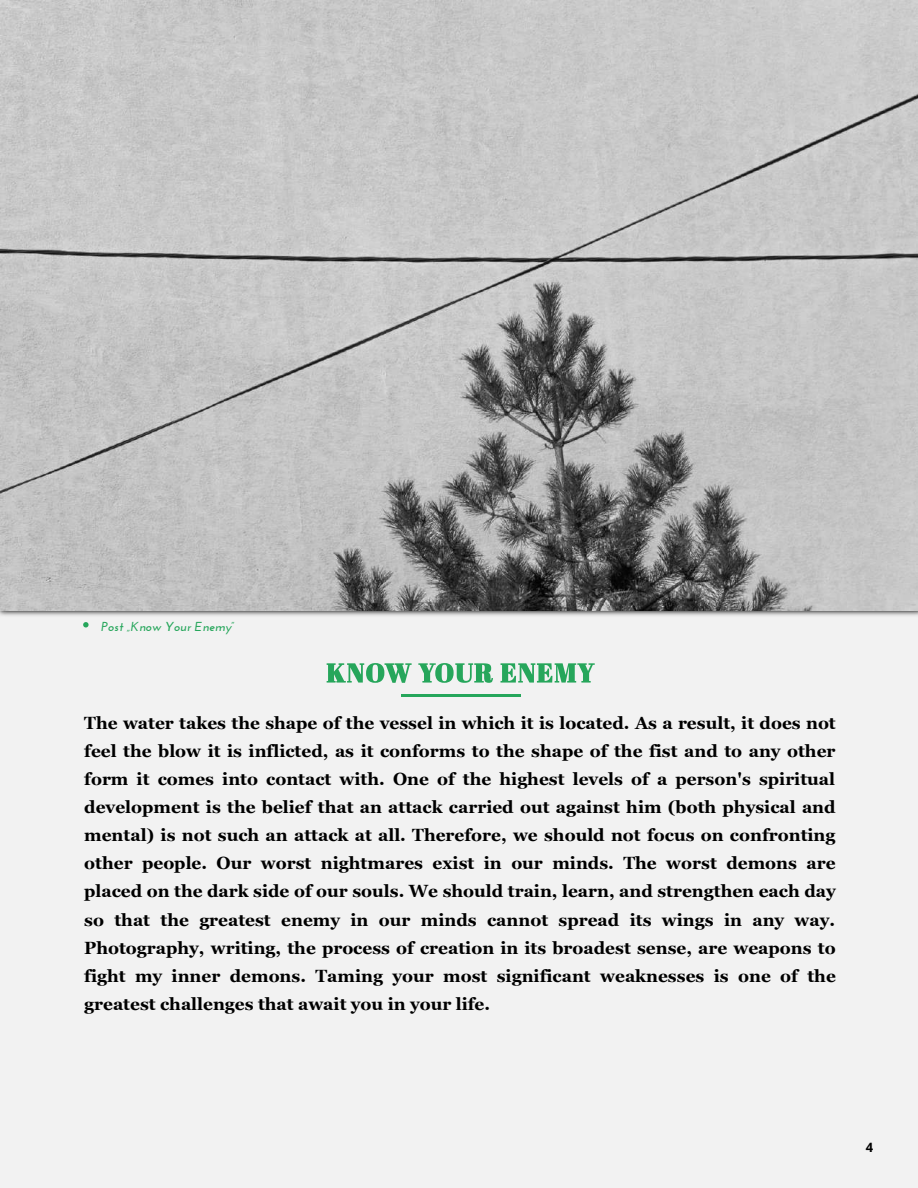
<style>
.page{position:relative;width:918px;height:1188px;background:#f2f2f2}
.page>*{position:absolute;margin:0;border:0;box-sizing:border-box;transform-origin:0 0}
.t1{font:700 17.25px/28px "Georgia";color:#000;text-align:justify}
.t2{font:italic 700 12.9px "Josefin Sans";color:#26a65b}
.t3{font:700 12.9px "Open Sans";color:#000}
</style>
<div class="page">
<svg style="left:83px;top:622px;width:6px;height:5px"></svg>
<svg style="left:327px;top:663px;width:268px;height:20px"></svg>
<hr style="left:401px;top:694px;width:80px;height:3px;background:#26a65b">
<hr style="left:481px;top:694px;width:40px;height:3px;background:#26a65b">
<svg style="left:0;top:610px;width:918px;height:6px"></svg>
<img style="left:0;top:0;width:918px;height:610px">
<p class="t2" style="left:102px;top:619px;width:135px">Post „Know Your Enemy”</p>
<p class="t1" style="left:84px;top:709px;width:753px">The water takes the shape of the vessel in which it is located. As a result, it does not feel the blow it is inflicted, as it conforms to the shape of the fist and to any other form it comes into contact with. One of the highest levels of a person's spiritual development is the belief that an attack carried out against him (both physical and mental) is not such an attack at all. Therefore, we should not focus on confronting other people. Our worst nightmares exist in our minds. The worst demons are placed on the dark side of our souls. We should train, learn, and strengthen each day so that the greatest enemy in our minds cannot spread its wings in any way.<br>Photography, writing, the process of creation in its broadest sense, are weapons to fight my inner demons. Taming your most significant weaknesses is one of the greatest challenges that await you in your life.</p>
<p class="t3" style="left:866px;top:1139px;width:9px">4</p>
</div>
